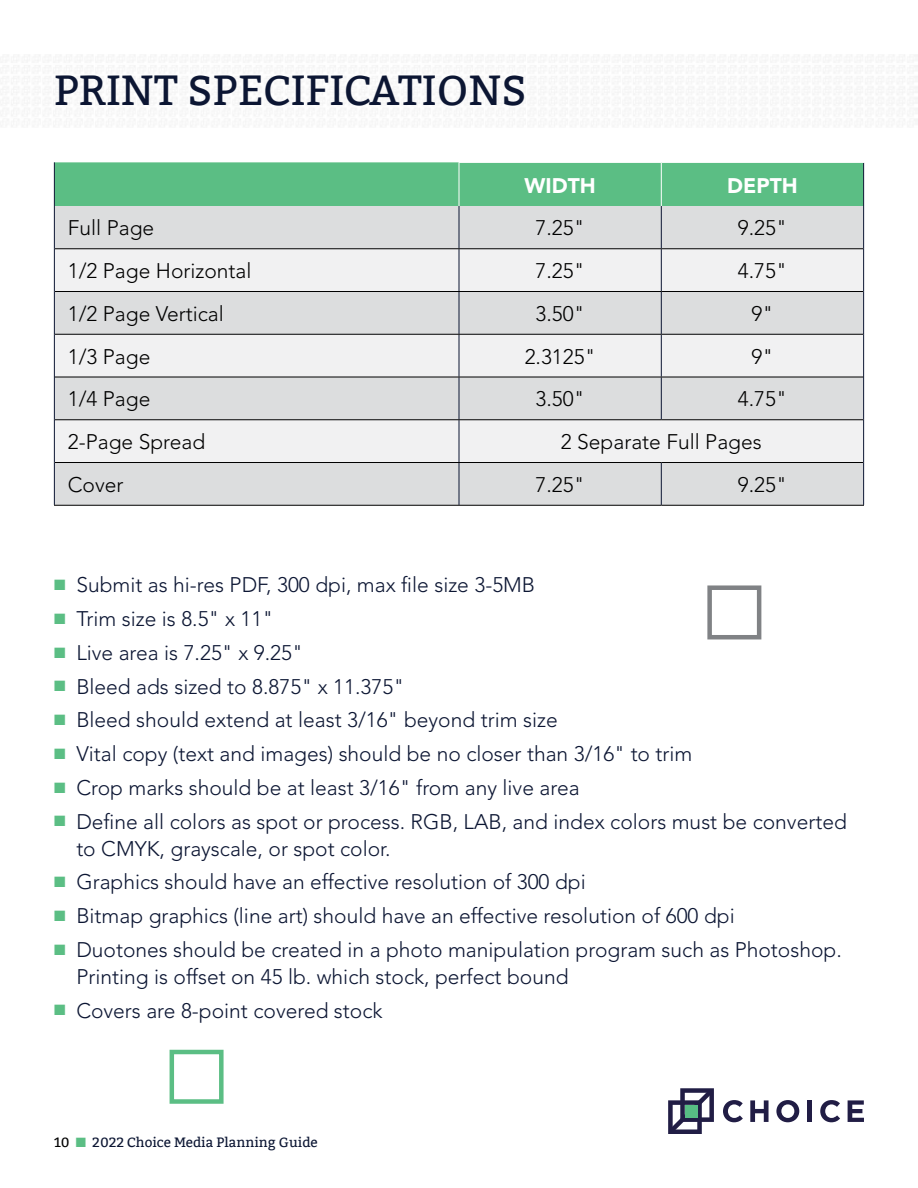
<style>
.page{position:relative;width:918px;height:1188px;background:#fff}
.page>*{position:absolute;margin:0;border:0;box-sizing:border-box;transform-origin:0 0}
.t1{font:42px "Bitter";color:#0c1633}
.t2{font:300 21px/27px "Avenir";color:#0c1633}
.t3{font:300 21px "Avenir";color:#000}
.t4{font:900 21px "Avenir";color:#fff}
.t5{font:13.5px "Bitter";color:#0c1633}
.s1{color:#5bbe84}
.s2{color:#000}
</style>
<div class="page">
<svg style="left:723px;top:1100px;width:20px;height:22px"></svg>
<svg style="left:750px;top:1100px;width:19px;height:22px"></svg>
<svg style="left:776px;top:1100px;width:23px;height:22px"></svg>
<div style="left:807px;top:1100px;width:5px;height:22px;background:#211d45"></div>
<svg style="left:820px;top:1100px;width:20px;height:22px"></svg>
<svg style="left:848px;top:1100px;width:16px;height:22px"></svg>
<svg style="left:668px;top:1088px;width:46px;height:46px"></svg>
<div style="left:685px;top:1105px;width:12px;height:13px;background:#57bd84"></div>
<div style="left:55px;top:162px;width:808px;height:44px;background:#5bbe84"></div>
<div style="left:55px;top:206px;width:808px;height:299px;background:#dcddde"></div>
<svg style="left:55px;top:249px;width:808px;height:213px;fill:#f1f1f2"></svg>
<hr style="left:863px;top:420px;width:1px;height:43px;background:#0c1633">
<hr style="left:54px;top:162px;width:1px;height:44px;background:#0c1633">
<hr style="left:863px;top:163px;width:1px;height:43px;background:#0c1633">
<hr style="left:54px;top:206px;width:1px;height:43px;background:#0c1633">
<hr style="left:459px;top:206px;width:1px;height:42px;background:#0c1633">
<hr style="left:661px;top:206px;width:1px;height:42px;background:#0c1633">
<hr style="left:863px;top:206px;width:1px;height:43px;background:#0c1633">
<hr style="left:54px;top:249px;width:1px;height:43px;background:#0c1633">
<hr style="left:459px;top:249px;width:1px;height:42px;background:#0c1633">
<hr style="left:661px;top:249px;width:1px;height:42px;background:#0c1633">
<hr style="left:863px;top:249px;width:1px;height:43px;background:#0c1633">
<hr style="left:54px;top:292px;width:1px;height:42px;background:#0c1633">
<hr style="left:459px;top:292px;width:1px;height:42px;background:#0c1633">
<hr style="left:661px;top:292px;width:1px;height:42px;background:#0c1633">
<hr style="left:863px;top:292px;width:1px;height:42px;background:#0c1633">
<hr style="left:54px;top:334px;width:1px;height:43px;background:#0c1633">
<hr style="left:459px;top:335px;width:1px;height:42px;background:#0c1633">
<hr style="left:661px;top:335px;width:1px;height:42px;background:#0c1633">
<hr style="left:863px;top:334px;width:1px;height:43px;background:#0c1633">
<hr style="left:54px;top:377px;width:1px;height:43px;background:#0c1633">
<hr style="left:459px;top:377px;width:1px;height:42px;background:#0c1633">
<hr style="left:661px;top:377px;width:1px;height:42px;background:#0c1633">
<hr style="left:863px;top:377px;width:1px;height:43px;background:#0c1633">
<hr style="left:54px;top:420px;width:1px;height:43px;background:#0c1633">
<hr style="left:459px;top:420px;width:1px;height:42px;background:#0c1633">
<hr style="left:54px;top:463px;width:1px;height:42px;background:#0c1633">
<hr style="left:459px;top:463px;width:1px;height:42px;background:#0c1633">
<hr style="left:661px;top:463px;width:1px;height:42px;background:#0c1633">
<hr style="left:863px;top:463px;width:1px;height:42px;background:#0c1633">
<hr style="left:55px;top:248px;width:404px;height:1px;background:#000">
<hr style="left:459px;top:248px;width:202px;height:1px;background:#000">
<hr style="left:661px;top:248px;width:202px;height:1px;background:#000">
<hr style="left:55px;top:291px;width:404px;height:1px;background:#000">
<hr style="left:459px;top:291px;width:202px;height:1px;background:#000">
<hr style="left:661px;top:291px;width:202px;height:1px;background:#000">
<hr style="left:55px;top:334px;width:404px;height:1px;background:#000">
<hr style="left:459px;top:334px;width:202px;height:1px;background:#000">
<hr style="left:661px;top:334px;width:202px;height:1px;background:#000">
<hr style="left:55px;top:377px;width:404px;height:1px;background:#000">
<hr style="left:459px;top:377px;width:202px;height:1px;background:#000">
<hr style="left:661px;top:377px;width:202px;height:1px;background:#000">
<hr style="left:55px;top:419px;width:404px;height:1px;background:#000">
<hr style="left:459px;top:419px;width:202px;height:1px;background:#000">
<hr style="left:661px;top:419px;width:202px;height:1px;background:#000">
<hr style="left:55px;top:462px;width:404px;height:1px;background:#000">
<hr style="left:459px;top:462px;width:202px;height:1px;background:#000">
<hr style="left:661px;top:462px;width:202px;height:1px;background:#000">
<hr style="left:54px;top:505px;width:405px;height:1px;background:#000">
<hr style="left:459px;top:505px;width:202px;height:1px;background:#000">
<hr style="left:661px;top:505px;width:203px;height:1px;background:#000">
<hr style="left:459px;top:163px;width:1px;height:43px;background:#fff">
<hr style="left:661px;top:163px;width:1px;height:43px;background:#fff">
<hr style="left:459px;top:162px;width:202px;height:1px;background:#fff">
<hr style="left:661px;top:162px;width:203px;height:1px;background:#fff">
<div style="left:170px;top:1050px;width:54px;height:54px;background:#fff;border:4px solid #5bbe84"></div>
<div style="left:707px;top:585px;width:54px;height:54px;background:#fff;border:4px solid #808285"></div>
<h1 class="t1" style="left:54px;top:66px;width:474px">PRINT SPECIFICATIONS</h1>
<p class="t4" style="left:525px;top:172px;width:73px">WIDTH</p>
<p class="t4" style="left:727px;top:172px;width:72px">DEPTH</p>
<p class="t3" style="left:68px;top:216px;width:88px">Full Page</p>
<p class="t3" style="left:536px;top:216px;width:51px">7.25"</p>
<p class="t3" style="left:738px;top:216px;width:51px">9.25"</p>
<p class="t3" style="left:68px;top:258px;width:185px">1/2 Page Horizontal</p>
<p class="t3" style="left:536px;top:258px;width:51px">7.25"</p>
<p class="t3" style="left:738px;top:258px;width:51px">4.75"</p>
<p class="t3" style="left:68px;top:301px;width:158px">1/2 Page Vertical</p>
<p class="t3" style="left:536px;top:301px;width:51px">3.50"</p>
<p class="t3" style="left:752px;top:301px;width:23px">9"</p>
<p class="t3" style="left:68px;top:344px;width:84px">1/3 Page</p>
<p class="t3" style="left:525px;top:344px;width:72px">2.3125"</p>
<p class="t3" style="left:752px;top:344px;width:23px">9"</p>
<p class="t3" style="left:68px;top:387px;width:84px">1/4 Page</p>
<p class="t3" style="left:536px;top:387px;width:51px">3.50"</p>
<p class="t3" style="left:738px;top:387px;width:51px">4.75"</p>
<p class="t3" style="left:68px;top:429px;width:139px">2-Page Spread</p>
<p class="t3" style="left:561px;top:429px;width:202px">2 Separate Full Pages</p>
<p class="t3" style="left:68px;top:472px;width:57px">Cover</p>
<p class="t3" style="left:536px;top:472px;width:51px">7.25"</p>
<p class="t3" style="left:738px;top:472px;width:51px">9.25"</p>
<p class="t2" style="left:54px;top:572px;width:483px"><span class="s1">■</span> Submit as hi-res PDF, 300 dpi, max file size 3-5MB</p>
<p class="t2" style="left:54px;top:605px;width:221px"><span class="s1">■</span> Trim size is 8.5" x 11"</p>
<p class="t2" style="left:54px;top:639px;width:251px"><span class="s1">■</span> Live area is 7.25" x 9.25"</p>
<p class="t2" style="left:54px;top:673px;width:352px"><span class="s1">■</span> Bleed ads sized to 8.875" x 11.375"</p>
<p class="t2" style="left:54px;top:707px;width:505px"><span class="s1">■</span> Bleed should extend at least 3/16" beyond trim size</p>
<p class="t2" style="left:54px;top:740px;width:640px"><span class="s1">■</span> Vital copy (text and images) should be no closer than 3/16" to trim</p>
<p class="t2" style="left:54px;top:774px;width:527px"><span class="s1">■</span> Crop marks should be at least 3/16" from any live area</p>
<p class="t2" style="left:76px;top:808px;width:772px;text-indent:-22px"><span class="s1">■</span> Define all colors as spot or process. RGB, LAB, and index colors must be converted to CMYK, grayscale, or spot color.</p>
<p class="t2" style="left:54px;top:869px;width:533px"><span class="s1">■</span> Graphics should have an effective resolution of 300 dpi</p>
<p class="t2" style="left:54px;top:902px;width:682px"><span class="s1">■</span> Bitmap graphics (line art) should have an effective resolution of 600 dpi</p>
<p class="t2" style="left:76px;top:936px;width:767px;text-indent:-22px"><span class="s1">■</span> Duotones should be created in a photo manipulation program such as Photoshop.<br>Printing is offset on 45 lb. which stock, perfect bound</p>
<p class="t2" style="left:54px;top:997px;width:330px"><span class="s1">■</span> Covers are 8-point covered stock</p>
<p class="t5" style="left:54px;top:1134px;width:265px"><span class="s2">10</span> <span class="s1">■</span> 2022 Choice Media Planning Guide</p>
</div>
